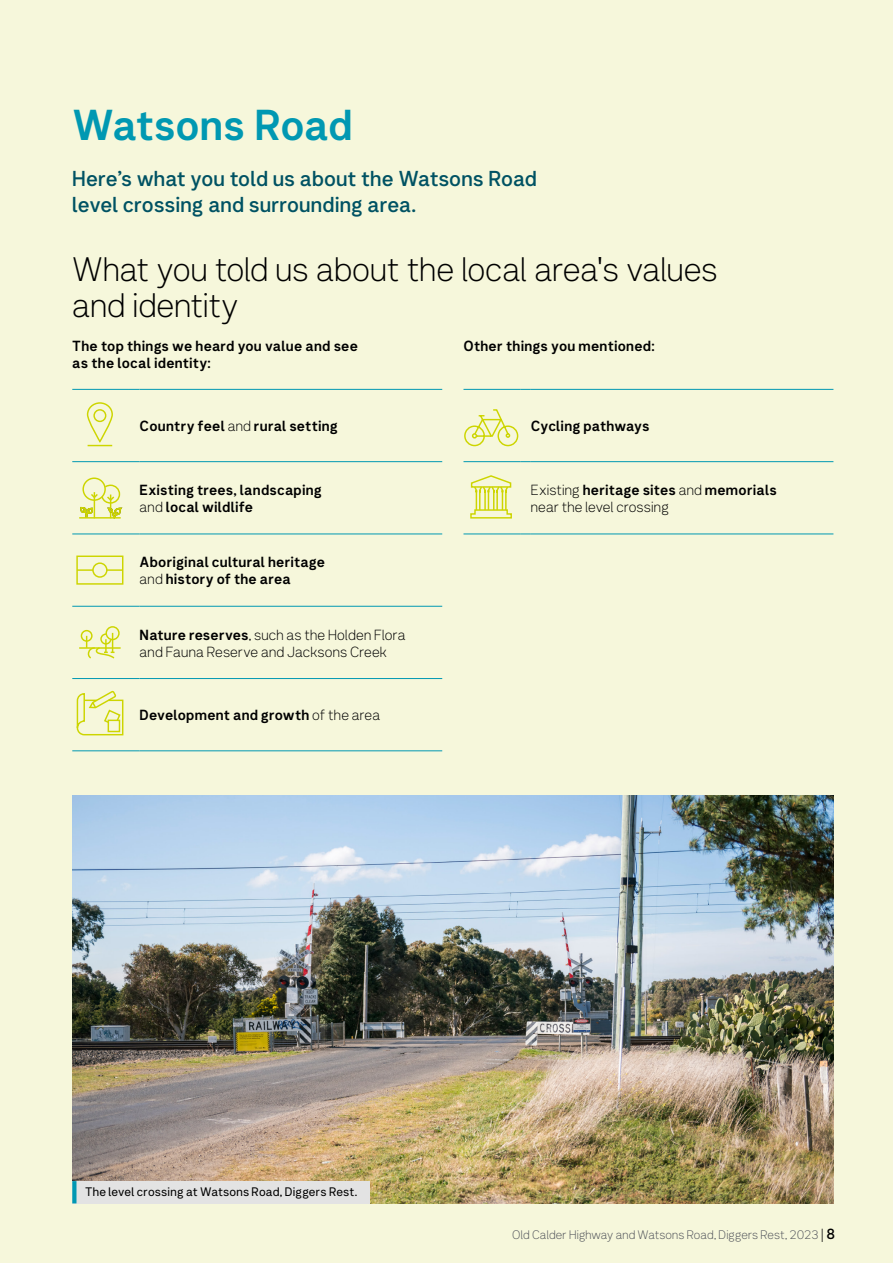
<style>
.page{position:relative;width:893px;height:1263px;background:#f6f7db}
.page>*{position:absolute;margin:0;border:0;box-sizing:border-box;transform-origin:0 0}
.t1{font:42px "Network Sans 2019 Bold";letter-spacing:-.01em;color:#0098b2}
.t2{font:33px/36px "Network Sans 2019 Light";color:#000}
.t3{font:21px/25.2px "Network Sans 2019 Medium";color:#005263}
.t4{font:14.25px/17.1px "Network Sans 2019 Bold";letter-spacing:.01em;color:#000}
.t5{font:14.25px/17.1px "Network Sans 2019 Light";letter-spacing:.01em;color:#000}
.t6{font:12px "Network Sans 2019 Light";letter-spacing:.005em;color:#50535a}
.t7{font:12px "Network Sans 2019 Regular";letter-spacing:.01em;color:#000}
.s1{font-family:"Network Sans 2019 Light"}
.s2{font-family:"Network Sans 2019 Bold"}
.s3{font-size:14.25px;color:#000}
.s4{font-family:"Network Sans 2019 Medium";font-size:14.25px;color:#000}
</style>
<div class="page">
<hr style="left:72px;top:389px;width:57px;height:1px;background:#0098b2">
<hr style="left:140px;top:389px;width:302px;height:1px;background:#0098b2">
<hr style="left:72px;top:461px;width:57px;height:1px;background:#0098b2">
<hr style="left:140px;top:461px;width:302px;height:1px;background:#0098b2">
<hr style="left:72px;top:534px;width:57px;height:1px;background:#0098b2">
<hr style="left:140px;top:534px;width:302px;height:1px;background:#0098b2">
<hr style="left:72px;top:606px;width:57px;height:1px;background:#0098b2">
<hr style="left:72px;top:678px;width:57px;height:1px;background:#0098b2">
<hr style="left:72px;top:750px;width:57px;height:1px;background:#0098b2">
<hr style="left:140px;top:606px;width:302px;height:1px;background:#0098b2">
<hr style="left:140px;top:678px;width:302px;height:1px;background:#0098b2">
<hr style="left:140px;top:750px;width:302px;height:1px;background:#0098b2">
<div style="left:93px;top:409px;width:13px;height:13px;border:1px solid #cdd500;border-radius:50%"></div>
<div style="left:87px;top:402px;width:26px;height:40px;border:1px solid #cdd500;border-radius:12px"></div>
<svg style="left:88px;top:445px;width:24px;height:1px"></svg>
<div style="left:82px;top:477px;width:24px;height:24px;border:1px solid #cdd500;border-radius:50%"></div>
<svg style="left:80px;top:484px;width:43px;height:33px"></svg>
<hr style="left:79px;top:517px;width:42px;height:2px;background:#cdd500">
<div style="left:92px;top:562px;width:16px;height:16px;border:1px solid #cdd500;border-radius:50%"></div>
<div style="left:76px;top:555px;width:47px;height:30px;border:1px solid #cdd500"></div>
<svg style="left:107px;top:569px;width:16px;height:2px"></svg>
<svg style="left:77px;top:569px;width:16px;height:2px"></svg>
<div style="left:106px;top:626px;width:14px;height:14px;border:1px solid #cdd500;border-radius:50%"></div>
<svg style="left:86px;top:633px;width:30px;height:26px"></svg>
<div style="left:81px;top:630px;width:12px;height:12px;border:1px solid #cdd500;border-radius:50%"></div>
<hr style="left:79px;top:647px;width:42px;height:2px;background:#cdd500">
<svg style="left:76px;top:690px;width:48px;height:46px"></svg>
<div style="left:108px;top:720px;width:12px;height:12px;border:1px solid #cdd500"></div>
<hr style="left:463px;top:389px;width:57px;height:1px;background:#0098b2">
<hr style="left:531px;top:389px;width:302px;height:1px;background:#0098b2">
<hr style="left:463px;top:461px;width:57px;height:1px;background:#0098b2">
<hr style="left:531px;top:461px;width:302px;height:1px;background:#0098b2">
<hr style="left:463px;top:534px;width:57px;height:1px;background:#0098b2">
<hr style="left:531px;top:534px;width:302px;height:1px;background:#0098b2">
<svg style="left:464px;top:409px;width:55px;height:38px"></svg>
<svg style="left:470px;top:475px;width:42px;height:44px"></svg>
<img style="left:72px;top:795px;width:761px;height:408px">
<div style="left:72px;top:1181px;width:298px;height:22px;background:#e3e3e3"></div>
<svg style="left:72px;top:1181px;width:4px;height:22px"></svg>
<h1 class="t1" style="left:72px;top:89px;width:282px">Watsons Road</h1>
<h3 class="t3" style="left:72px;top:165px;width:466px">Here’s what you told us about the Watsons Road level crossing and surrounding area.</h3>
<h2 class="t2" style="left:72px;top:249px;width:647px">What you told us about the local area's values and identity</h2>
<p class="t4" style="left:72px;top:336px;width:287px">The top things we heard you value and see as the local identity:</p>
<p class="t4" style="left:463px;top:336px;width:193px">Other things you mentioned:</p>
<p class="t4" style="left:140px;top:417px;width:200px">Country feel <span class="s1">and</span> rural setting</p>
<p class="t4" style="left:140px;top:481px;width:184px">Existing trees, landscaping <span class="s1">and</span> local wildlife</p>
<p class="t4" style="left:140px;top:553px;width:187px">Aboriginal cultural heritage <span class="s1">and</span> history of the area</p>
<p class="t5" style="left:140px;top:625px;width:267px"><span class="s2">Nature reserves</span>, such as the Holden Flora and Fauna Reserve and Jacksons Creek</p>
<p class="t4" style="left:140px;top:706px;width:242px">Development and growth <span class="s1">of the area</span></p>
<p class="t4" style="left:531px;top:417px;width:120px">Cycling pathways</p>
<p class="t4" style="left:531px;top:481px;width:248px"><span class="s1">Existing</span> heritage sites <span class="s1">and</span> memorials</p>
<p class="t5" style="left:531px;top:498px;width:139px">near the level crossing</p>
<p class="t7" style="left:85px;top:1181px;width:274px">The level crossing at Watsons Road, Diggers Rest.</p>
<p class="t6" style="left:512px;top:1224px;width:324px">Old Calder Highway and Watsons Road, Diggers Rest, 2023 <span class="s3">|</span> <span class="s4">8</span></p>
</div>
